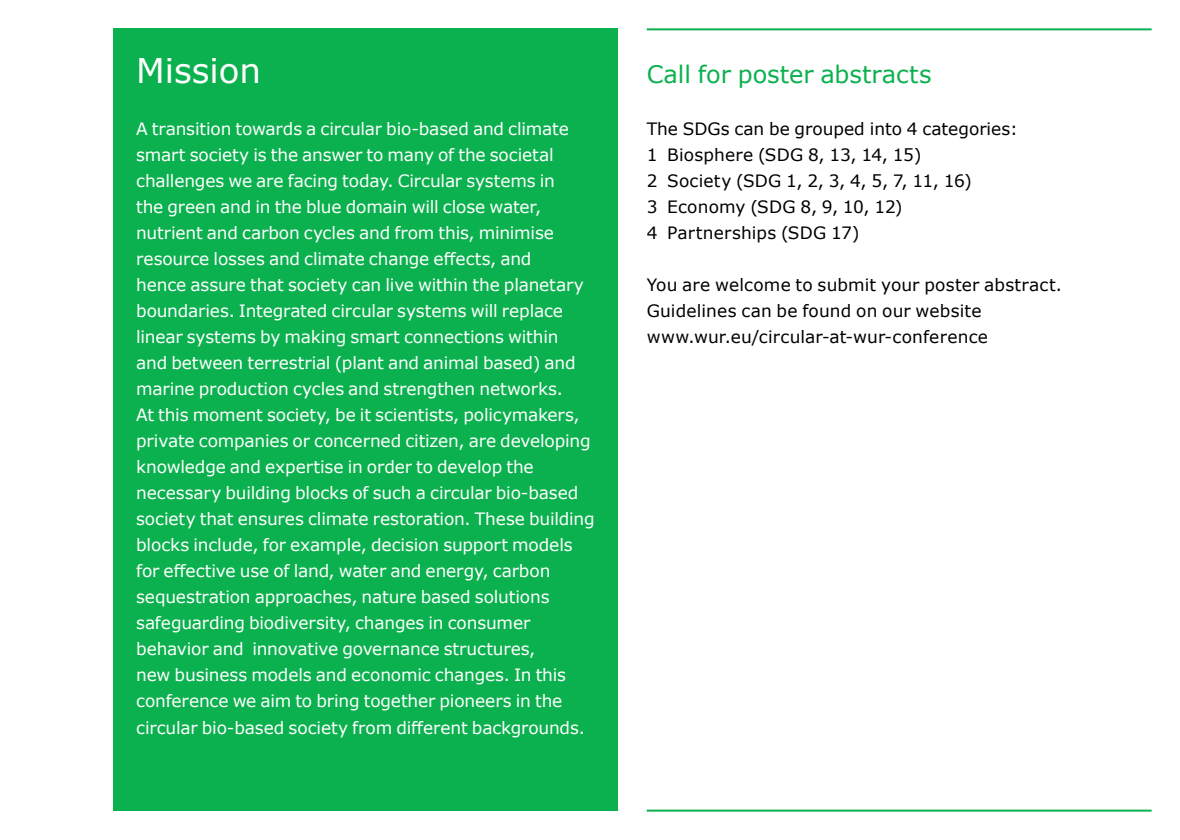
<style>
.page{position:relative;width:1180px;height:840px;background:#fff}
.page>*{position:absolute;margin:0;border:0;box-sizing:border-box;transform-origin:0 0}
.Kop_17_26_groen{font:34px "Verdana";color:#fff}
.Kopregel{font:24px "Verdana";color:#0bb14e}
.Kop_17_26_groen-2{font:17px/26px "Verdana";letter-spacing:-.01em;color:#fff}
.Kop_17_26_groen-3{font:17px/26px "Verdana";letter-spacing:.01em;color:#000}
</style>
<div class="page">
<div style="left:113px;top:28px;width:505px;height:782px;background:#0bb14e"></div>
<hr style="left:646px;top:28px;width:505px;height:2px;background:#0bb14e">
<hr style="left:646px;top:809px;width:505px;height:2px;background:#0bb14e">
<p class="Kop_17_26_groen" style="left:136px;top:47px;width:126px">Mission</p>
<p class="Kop_17_26_groen-2" style="left:136px;top:115px;width:460px">A transition towards a circular bio-based and climate smart society is the answer to many of the societal challenges we are facing today. Circular systems in<br>the green and in the blue domain will close water, nutrient and carbon cycles and from this, minimise resource losses and climate change effects, and<br>hence assure that society can live within the planetary boundaries. Integrated circular systems will replace linear systems by making smart connections within<br>and between terrestrial (plant and animal based) and marine production cycles and strengthen networks.<br>At this moment society, be it scientists, policymakers, private companies or concerned citizen, are developing knowledge and expertise in order to develop the necessary building blocks of such a circular bio-based society that ensures climate restoration. These building blocks include, for example, decision support models for effective use of land, water and energy, carbon sequestration approaches, nature based solutions safeguarding biodiversity, changes in consumer behavior and innovative governance structures,<br>new business models and economic changes. In this conference we aim to bring together pioneers in the circular bio-based society from different backgrounds.</p>
<p class="Kopregel" style="left:646px;top:57px;width:286px">Call for poster abstracts</p>
<p class="Kop_17_26_groen-3" style="left:646px;top:115px;width:373px">The SDGs can be grouped into 4 categories:</p>
<p class="Kop_17_26_groen-3" style="left:646px;top:141px;width:276px">1 Biosphere (SDG 8, 13, 14, 15)</p>
<p class="Kop_17_26_groen-3" style="left:646px;top:167px;width:327px">2 Society (SDG 1, 2, 3, 4, 5, 7, 11, 16)</p>
<p class="Kop_17_26_groen-3" style="left:646px;top:193px;width:257px">3 Economy (SDG 8, 9, 10, 12)</p>
<p class="Kop_17_26_groen-3" style="left:646px;top:219px;width:214px">4 Partnerships (SDG 17)</p>
<p class="Kop_17_26_groen-3" style="left:646px;top:271px;width:417px">You are welcome to submit your poster abstract.<br>Guidelines can be found on our website</p>
<p class="Kop_17_26_groen-3" style="left:646px;top:323px;width:343px">www.wur.eu/circular-at-wur-conference</p>
</div>
